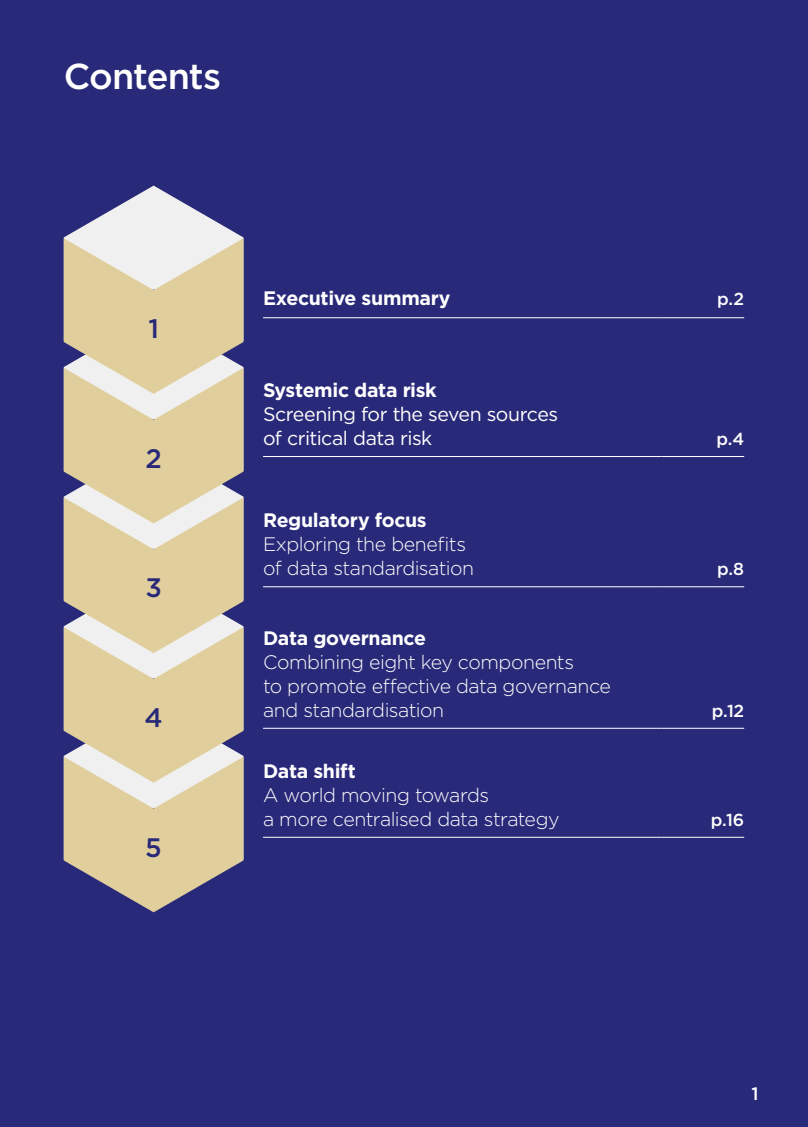
<style>
.page{position:relative;width:808px;height:1127px;background:#292979}
.page>*{position:absolute;margin:0;border:0;box-sizing:border-box;transform-origin:0 0}
.t1{font:500 36px "Gotham";letter-spacing:-.03em;color:#fff}
.t2{font:500 26.7px "Gotham";color:#292979}
.t3{font:300 19.5px/24px "Gotham";letter-spacing:-.025em;color:#fff}
.t4{font:700 19.5px "Gotham";letter-spacing:-.015em;color:#fff}
.t5{font:19.5px/24px "Gotham";letter-spacing:-.025em;color:#fff}
.t6{font:500 18px "Gotham";color:#fff}
.t7{font:500 17.4px "Gotham";color:#fff}
</style>
<div class="page">
<hr style="left:263px;top:317px;width:398px;height:1px;background:#fff">
<hr style="left:661px;top:317px;width:83px;height:1px;background:#fff">
<hr style="left:263px;top:456px;width:398px;height:1px;background:#fff">
<hr style="left:661px;top:456px;width:83px;height:1px;background:#fff">
<hr style="left:263px;top:586px;width:398px;height:1px;background:#fff">
<hr style="left:661px;top:586px;width:83px;height:1px;background:#fff">
<hr style="left:263px;top:728px;width:398px;height:1px;background:#fff">
<hr style="left:661px;top:728px;width:83px;height:1px;background:#fff">
<hr style="left:263px;top:837px;width:398px;height:1px;background:#fff">
<hr style="left:661px;top:837px;width:83px;height:1px;background:#fff">
<svg style="left:64px;top:186px;width:179px;height:726px"></svg>
<h1 class="t1" style="left:64px;top:53px;width:159px">Contents</h1>
<h2 class="t2" style="left:148px;top:311px;width:12px">1</h2>
<h2 class="t2" style="left:145px;top:441px;width:18px">2</h2>
<h2 class="t2" style="left:145px;top:570px;width:18px">3</h2>
<h2 class="t2" style="left:144px;top:700px;width:20px">4</h2>
<h2 class="t2" style="left:145px;top:830px;width:18px">5</h2>
<p class="t4" style="left:263px;top:285px;width:189px">Executive summary</p>
<p class="t7" style="left:717px;top:287px;width:28px">p.2</p>
<p class="t4" style="left:263px;top:377px;width:175px">Systemic data risk</p>
<p class="t5" style="left:263px;top:402px;width:297px">Screening for the seven sources of critical data risk</p>
<p class="t4" style="left:263px;top:507px;width:165px">Regulatory focus</p>
<p class="t3" style="left:263px;top:532px;width:213px">Exploring the benefits of data standardisation</p>
<p class="t4" style="left:263px;top:625px;width:164px">Data governance</p>
<p class="t3" style="left:263px;top:649px;width:349px">Combining eight key components<br>to promote effective data governance and standardisation</p>
<p class="t4" style="left:263px;top:758px;width:94px">Data shift</p>
<p class="t3" style="left:263px;top:782px;width:298px">A world moving towards<br>a more centralised data strategy</p>
<p class="t7" style="left:716px;top:428px;width:29px">p.4</p>
<p class="t7" style="left:717px;top:558px;width:29px">p.8</p>
<p class="t7" style="left:712px;top:699px;width:34px">p.12</p>
<p class="t7" style="left:711px;top:808px;width:35px">p.16</p>
<p class="t6" style="left:751px;top:1081px;width:9px">1</p>
</div>
